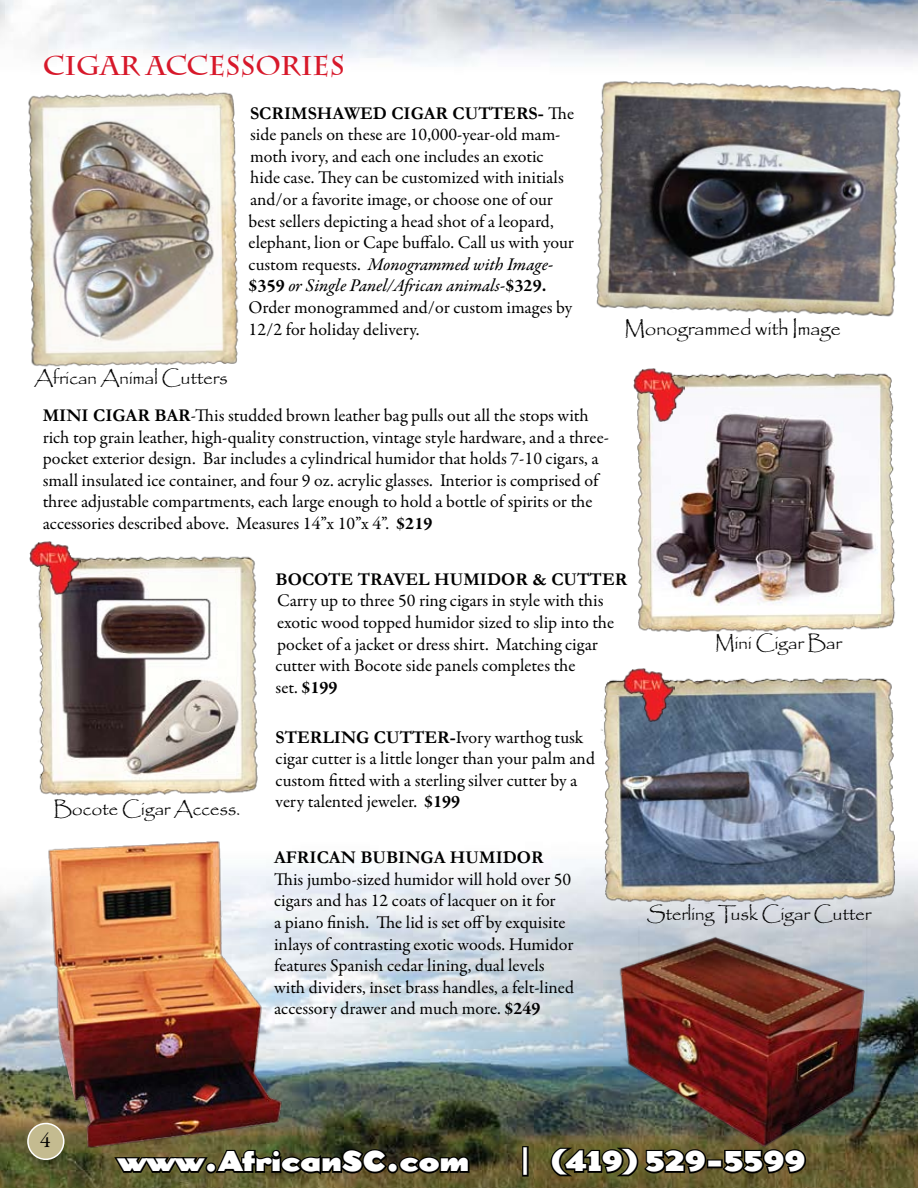
<style>
.page{position:relative;width:918px;height:1188px;background:#fff}
.page>*{position:absolute;margin:0;border:0;box-sizing:border-box;transform-origin:0 0}
.t1{font:900 27px "Dogma";letter-spacing:.02em;color:#fff}
.t2{font:700 27px "Charlesworth";color:#d7182a}
.t3{font:21px "Garamond Premr Pro";color:#000}
.t4{font:20.55px "Papyrus";letter-spacing:-.02em;color:#000}
.t5{font:19.5px "Papyrus";letter-spacing:-.02em;color:#000}
.t6{font:18px/21.6px "Garamond Premr Pro";color:#000}
.t7{font:700 18px "Garamond";color:#000}
.t8{font:18px/21.6px "Garamond Premr Pro Med It";color:#000}
.s1{font-family:"Garamond Premr Pro";font-weight:400}
.s2{font-family:"Garamond Premr Pro"}
.s3{font-family:"Garamond Premr Pro";font-weight:700}
.s4{font-weight:700}
.s5{font-family:"Garamond";font-weight:700}
</style>
<div class="page">
<img style="left:0;top:862px;width:918px;height:326px">
<div style="left:28px;top:1124px;width:36px;height:35px;background:#c4bb90;border-radius:50%"></div>
<div style="left:27px;top:1123px;width:37px;height:37px;border:2px solid #fff;border-radius:50%"></div>
<img style="left:0;top:0;width:918px;height:64px">
<svg style="left:112px;top:1147px;width:360px;height:31px;background:#39361c"></svg>
<div style="left:522px;top:1146px;width:7px;height:31px;border:3px solid #000"></div>
<svg style="left:549px;top:1146px;width:62px;height:32px;background:#3b381a"></svg>
<img style="left:28px;top:92px;width:210px;height:275px">
<img style="left:596px;top:81px;width:305px;height:236px">
<img style="left:638px;top:373px;width:257px;height:256px">
<img style="left:593px;top:629px;width:316px;height:331px">
<img style="left:37px;top:556px;width:221px;height:240px">
<img style="left:611px;top:926px;width:267px;height:262px">
<img style="left:16px;top:841px;width:266px;height:308px">
<img style="left:633px;top:368px;width:51px;height:55px">
<img style="left:623px;top:666px;width:51px;height:57px">
<img style="left:29px;top:541px;width:51px;height:55px">
<h1 class="t2" style="left:43px;top:50px;width:303px">CIGAR ACCESSORIES</h1>
<p class="t7" style="left:250px;top:101px;width:326px">SCRIMSHAWED CIGAR CUTTERS- <span class="s1">The</span></p>
<p class="t6" style="left:249px;top:124px;width:327px">side panels on these are 10,000-year-old mam&shy;moth ivory, and each one includes an exotic hide case. They can be customized with initials and/or a favorite image, or choose one of our best sellers depicting a head shot of a leopard, elephant, lion or Cape buffalo. Call us with your</p>
<p class="t8" style="left:249px;top:254px;width:306px"><span class="s2">custom requests.</span> Monogrammed with Image-<span class="s3">$359</span> or Single Panel/African animals-<span class="s3">$329.</span></p>
<p class="t6" style="left:249px;top:297px;width:326px">Order monogrammed and/or custom images by<br>12/2 for holiday delivery.</p>
<p class="t5" style="left:34px;top:366px;width:195px">African Animal Cutters</p>
<p class="t6" style="left:43px;top:405px;width:568px;text-indent:148px">-This studded brown leather bag pulls out all the stops with rich top grain leather, high-quality construction, vintage style hardware, and a three&shy;pocket exterior design. Bar includes a cylindrical humidor that holds 7-10 cigars, a small insulated ice container, and four 9 oz. acrylic glasses. Interior is comprised of three adjustable compartments, each large enough to hold a bottle of spirits or the accessories described above. Measures 14”x 10”x 4”. <span class="s4">$219</span></p>
<p class="t7" style="left:43px;top:403px;width:13px">MINI</p>
<p class="t7" style="left:93px;top:403px;width:13px">CIGAR</p>
<p class="t7" style="left:155px;top:403px;width:13px">BAR</p>
<p class="t4" style="left:624px;top:316px;width:219px">Monogrammed with Image</p>
<p class="t5" style="left:54px;top:797px;width:188px">Bocote Cigar Access.</p>
<p class="t7" style="left:276px;top:567px;width:353px">BOCOTE TRAVEL HUMIDOR &amp; CUTTER</p>
<p class="t6" style="left:276px;top:590px;width:340px">Carry up to three 50 ring cigars in style with this exotic wood topped humidor sized to slip into the pocket of a jacket or dress shirt. Matching cigar cutter with Bocote side panels completes the<br>set. <span class="s4">$199</span></p>
<p class="t6" style="left:276px;top:726px;width:321px"><span class="s5">STERLING CUTTER-</span>Ivory warthog tusk cigar cutter is a little longer than your palm and custom fitted with a sterling silver cutter by a very talented jeweler. <span class="s4">$199</span></p>
<p class="t7" style="left:274px;top:845px;width:271px">AFRICAN BUBINGA HUMIDOR</p>
<p class="t6" style="left:274px;top:869px;width:302px">This jumbo-sized humidor will hold over 50 cigars and has 12 coats of lacquer on it for<br>a piano finish. The lid is set off by exquisite inlays of contrasting exotic woods. Humidor features Spanish cedar lining, dual levels with dividers, inset brass handles, a felt-lined accessory drawer and much more. <span class="s4">$249</span></p>
<p class="t5" style="left:715px;top:631px;width:129px">Mini Cigar Bar</p>
<p class="t5" style="left:647px;top:902px;width:226px">Sterling Tusk Cigar Cutter</p>
<p class="t3" style="left:40px;top:1128px;width:12px">4</p>
<h1 class="t1" style="left:118px;top:1141px;width:353px">www.AfricanSC.com</h1>
<h1 class="t1" style="left:521px;top:1141px;width:286px">| (419) 529-5599</h1>
</div>
